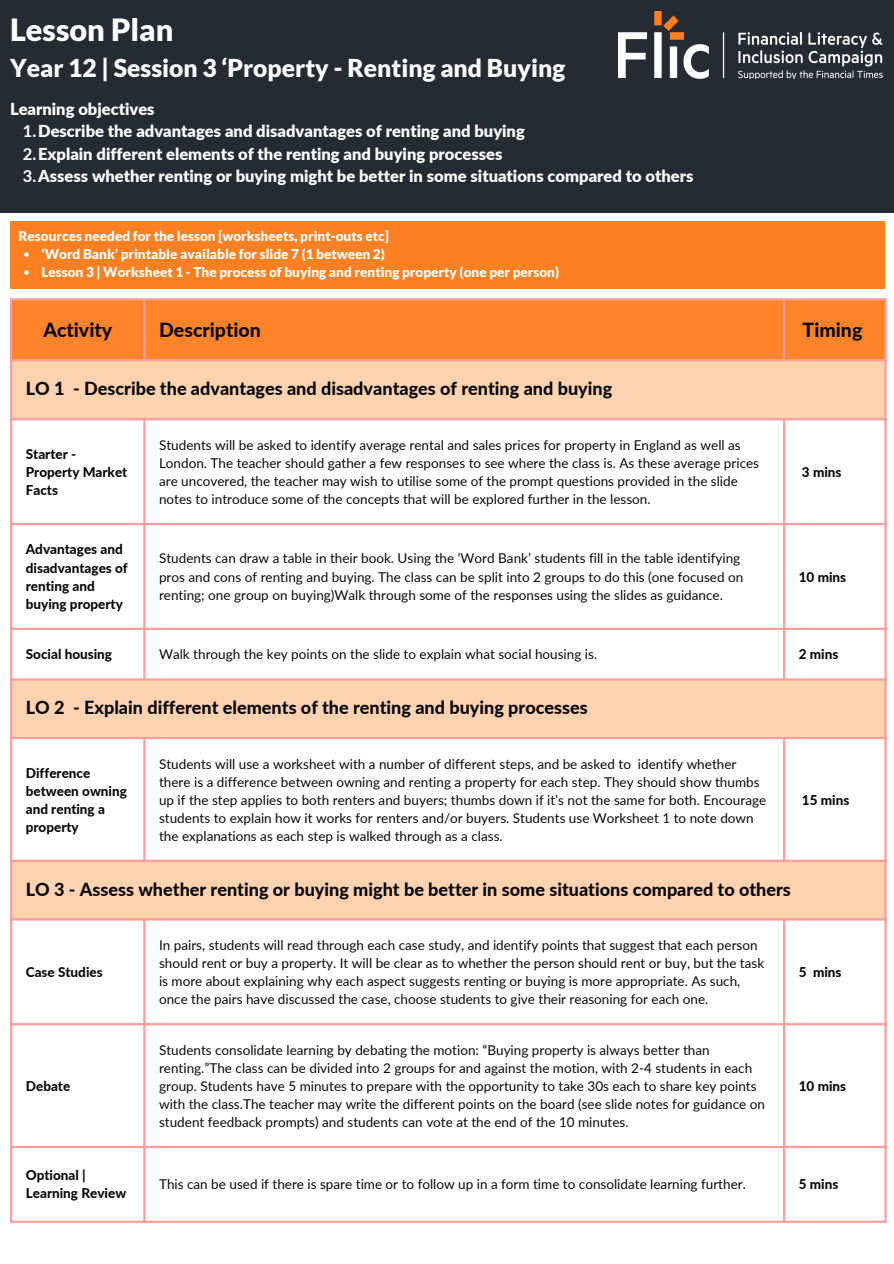
<style>
.page{position:relative;width:894px;height:1264px;background:#fff}
.page>*{position:absolute;margin:0;border:0;box-sizing:border-box;transform-origin:0 0}
.t1{font:900 30.6px "Lato";color:#fff}
.t2{font:900 24.6px "Lato";color:#fff}
.t3{font:800 19.5px "Lato";color:#000}
.t4{font:800 18px "Lato";color:#000}
.t5{font:900 16.5px "Lato";color:#fff}
.t6{font:13.5px/18px "Lato";color:#000}
.t7{font:800 13.5px/18px "Lato";color:#000}
.t8{font:900 13.5px "Lato";color:#fff}
.s1{font-weight:700}
</style>
<div class="page">
<div style="left:0;top:0;width:893px;height:213px;background:#262a33"></div>
<div style="left:12px;top:300px;width:872px;height:59px;background:#ff8328"></div>
<svg style="left:12px;top:361px;width:872px;height:557px"></svg>
<hr style="left:10px;top:300px;width:2px;height:920px;background:#f99">
<hr style="left:143px;top:300px;width:2px;height:59px;background:#f99">
<hr style="left:143px;top:420px;width:2px;height:258px;background:#f99">
<hr style="left:143px;top:739px;width:2px;height:120px;background:#f99">
<hr style="left:143px;top:920px;width:2px;height:300px;background:#f99">
<hr style="left:782px;top:300px;width:3px;height:59px;background:#f99">
<hr style="left:782px;top:420px;width:3px;height:258px;background:#f99">
<hr style="left:782px;top:739px;width:3px;height:120px;background:#f99">
<hr style="left:782px;top:920px;width:3px;height:300px;background:#f99">
<hr style="left:884px;top:300px;width:2px;height:920px;background:#f99">
<hr style="left:10px;top:298px;width:876px;height:2px;background:#f99">
<hr style="left:10px;top:359px;width:876px;height:2px;background:#f99">
<hr style="left:10px;top:418px;width:876px;height:2px;background:#f99">
<hr style="left:10px;top:523px;width:876px;height:2px;background:#f99">
<hr style="left:10px;top:627px;width:876px;height:3px;background:#f99">
<hr style="left:10px;top:678px;width:876px;height:2px;background:#f99">
<hr style="left:10px;top:737px;width:876px;height:2px;background:#f99">
<hr style="left:10px;top:859px;width:876px;height:3px;background:#f99">
<hr style="left:10px;top:918px;width:876px;height:2px;background:#f99">
<hr style="left:10px;top:1023px;width:876px;height:2px;background:#f99">
<hr style="left:10px;top:1145px;width:876px;height:3px;background:#f99">
<hr style="left:10px;top:1220px;width:876px;height:2px;background:#f99">
<img style="left:618px;top:12px;width:264px;height:66px">
<div style="left:10px;top:221px;width:874px;height:68px;background:#ff8022"></div>
<svg style="left:24px;top:252px;width:5px;height:5px"></svg>
<svg style="left:24px;top:270px;width:5px;height:5px"></svg>
<p class="t1" style="left:10px;top:11px;width:165px">Lesson Plan</p>
<p class="t2" style="left:10px;top:53px;width:556px">Year 12 | Session 3 ‘Property - Renting and Buying</p>
<p class="t5" style="left:10px;top:98px;width:146px">Learning objectives</p>
<p class="t5" style="left:23px;top:121px;width:503px"><span class="s1">1.</span>Describe the advantages and disadvantages of renting and buying</p>
<p class="t5" style="left:23px;top:143px;width:481px"><span class="s1">2.</span>Explain different elements of the renting and buying processes</p>
<p class="t5" style="left:23px;top:166px;width:671px"><span class="s1">3.</span>Assess whether renting or buying might be better in some situations compared to others</p>
<p class="t8" style="left:19px;top:228px;width:372px">Resources needed for the lesson [worksheets, print-outs etc]</p>
<p class="t8" style="left:41px;top:246px;width:345px">‘Word Bank’ printable available for slide 7 (1 between 2)</p>
<p class="t8" style="left:41px;top:264px;width:519px">Lesson 3 | Worksheet 1 - The process of buying and renting property (one per person)</p>
<h3 class="t3" style="left:43px;top:317px;width:70px">Activity</h3>
<h3 class="t3" style="left:159px;top:317px;width:103px">Description</h3>
<h3 class="t3" style="left:802px;top:317px;width:61px">Timing</h3>
<h3 class="t4" style="left:26px;top:377px;width:588px">LO 1 - Describe the advantages and disadvantages of renting and buying</h3>
<p class="t7" style="left:26px;top:444px;width:103px">Starter -<br>Property Market<br>Facts</p>
<p class="t6" style="left:159px;top:435px;width:601px">Students will be asked to identify average rental and sales prices for property in England as well as London. The teacher should gather a few responses to see where the class is. As these average prices are uncovered, the teacher may wish to utilise some of the prompt questions provided in the slide notes to introduce some of the concepts that will be explored further in the lesson.</p>
<p class="t7" style="left:26px;top:540px;width:103px">Advantages and disadvantages of renting and buying property</p>
<p class="t6" style="left:159px;top:549px;width:585px">Students can draw a table in their book. Using the ‘Word Bank’ students fill in the table identifying pros and cons of renting and buying. The class can be split into 2 groups to do this (one focused on renting; one group on buying)Walk through some of the responses using the slides as guidance.</p>
<p class="t7" style="left:801px;top:462px;width:41px">3 mins</p>
<p class="t7" style="left:798px;top:567px;width:49px">10 mins</p>
<p class="t7" style="left:26px;top:645px;width:88px">Social housing</p>
<p class="t6" style="left:159px;top:645px;width:439px">Walk through the key points on the slide to explain what social housing is.</p>
<p class="t7" style="left:798px;top:645px;width:41px">2 mins</p>
<h3 class="t4" style="left:26px;top:696px;width:563px">LO 2 - Explain different elements of the renting and buying processes</h3>
<p class="t7" style="left:26px;top:763px;width:103px">Difference between owning and renting a property</p>
<p class="t6" style="left:159px;top:754px;width:608px">Students will use a worksheet with a number of different steps, and be asked to identify whether there is a difference between owning and renting a property for each step. They should show thumbs up if the step applies to both renters and buyers; thumbs down if it’s not the same for both. Encourage students to explain how it works for renters and/or buyers. Students use Worksheet 1 to note down the explanations as each step is walked through as a class.</p>
<p class="t7" style="left:801px;top:790px;width:49px">15 mins</p>
<h3 class="t4" style="left:26px;top:878px;width:766px">LO 3 - Assess whether renting or buying might be better in some situations compared to others</h3>
<p class="t7" style="left:26px;top:962px;width:78px">Case Studies</p>
<p class="t7" style="left:26px;top:1076px;width:46px">Debate</p>
<p class="t6" style="left:159px;top:935px;width:606px">In pairs, students will read through each case study, and identify points that suggest that each person should rent or buy a property. It will be clear as to whether the person should rent or buy, but the task is more about explaining why each aspect suggests renting or buying is more appropriate. As such, once the pairs have discussed the case, choose students to give their reasoning for each one.</p>
<p class="t6" style="left:159px;top:1040px;width:607px">Students consolidate learning by debating the motion: “Buying property is always better than renting.”The class can be divided into 2 groups for and against the motion, with 2-4 students in each group. Students have 5 minutes to prepare with the opportunity to take 30s each to share key points with the class.The teacher may write the different points on the board (see slide notes for guidance on student feedback prompts) and students can vote at the end of the 10 minutes.</p>
<p class="t7" style="left:798px;top:962px;width:44px">5 mins</p>
<p class="t7" style="left:798px;top:1076px;width:49px">10 mins</p>
<p class="t7" style="left:26px;top:1165px;width:102px">Optional |<br>Learning Review</p>
<p class="t6" style="left:159px;top:1174px;width:588px">This can be used if there is spare time or to follow up in a form time to consolidate learning further.</p>
<p class="t7" style="left:798px;top:1174px;width:41px">5 mins</p>
</div>
